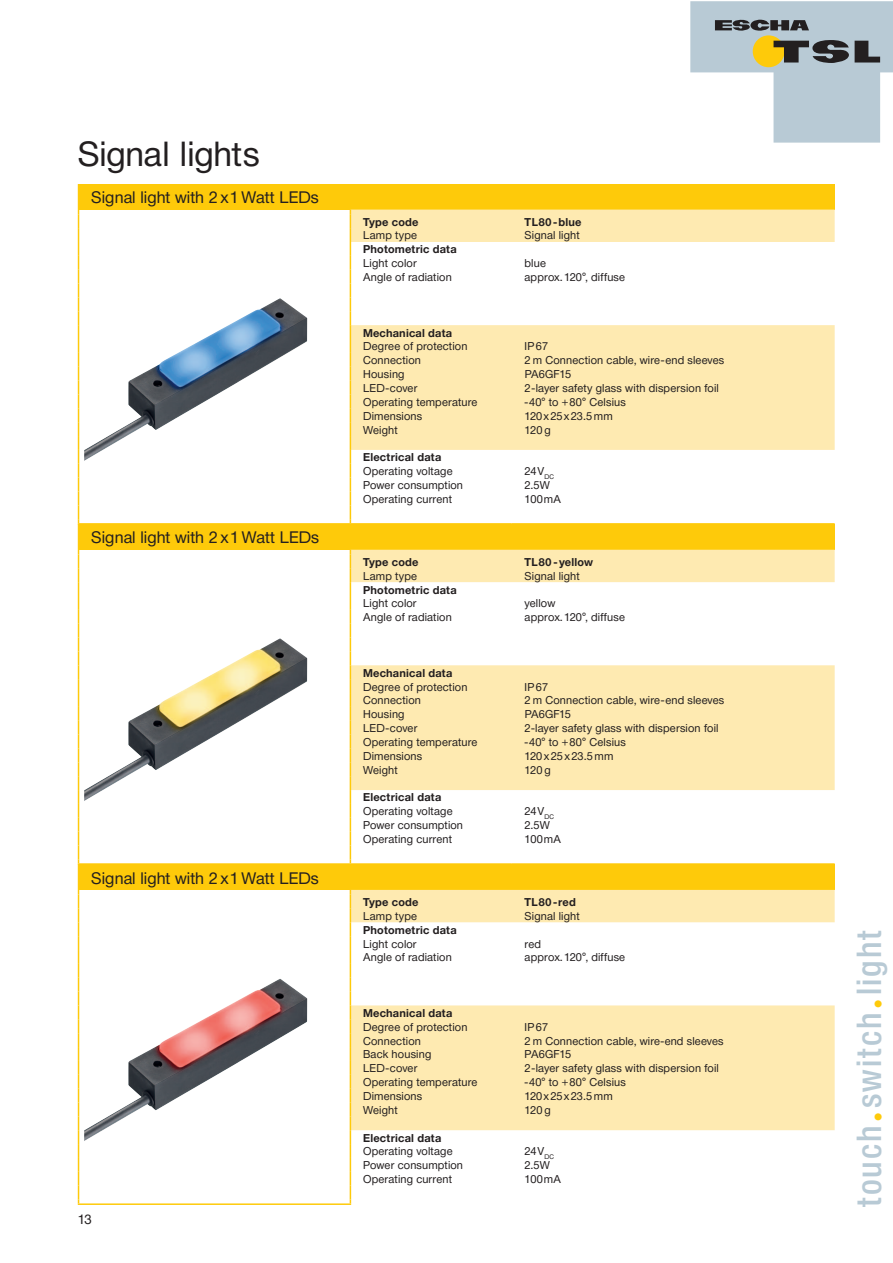
<style>
.page{position:relative;width:893px;height:1263px;background:#fff}
.page>*{position:absolute;margin:0;border:0;box-sizing:border-box;transform-origin:0 0}
.t1{font:500 34.5px "Neue Helvetica Condensed BQ";letter-spacing:.055em;color:#b8cad5}
.t2{font:34.5px "Neue Helvetica BQ";letter-spacing:-.005em;color:#231f20}
.t3{font:16.5px "Neue Helvetica BQ";color:#231f20}
.t4{font:13.5px "Neue Helvetica BQ";color:#231f20}
.t5{font:11.25px "Neue Helvetica BQ";letter-spacing:.015em;color:#231f20}
.t6{font:700 11.25px "Neue Helvetica BQ";letter-spacing:.015em;color:#231f20}
.t7{font:11.25px "Neue Helvetica BQ";letter-spacing:-.005em;color:#231f20}
.t8{font:11.25px "Neue Helvetica BQ";letter-spacing:-.015em;color:#231f20}
.s1{font-family:"Futura";font-weight:700;font-size:30px;color:#feca0a}
</style>
<div class="page">
<svg style="left:690px;top:1px;width:203px;height:142px"></svg>
<div style="left:79px;top:184px;width:756px;height:26px;background:#feca0a"></div>
<svg style="left:351px;top:210px;width:484px;height:240px;fill:#feeab1"></svg>
<svg style="left:350px;top:210px;width:1px;height:313px"></svg>
<hr style="left:78px;top:523px;width:434px;height:2px;background:#feca0a">
<hr style="left:512px;top:523px;width:323px;height:2px;background:#feca0a">
<div style="left:79px;top:524px;width:756px;height:26px;background:#feca0a"></div>
<svg style="left:351px;top:550px;width:484px;height:240px;fill:#feeab1"></svg>
<svg style="left:350px;top:550px;width:1px;height:313px"></svg>
<hr style="left:78px;top:863px;width:434px;height:2px;background:#feca0a">
<hr style="left:512px;top:863px;width:323px;height:2px;background:#feca0a">
<div style="left:79px;top:864px;width:756px;height:26px;background:#feca0a"></div>
<svg style="left:351px;top:890px;width:484px;height:240px;fill:#feeab1"></svg>
<svg style="left:78px;top:184px;width:1px;height:1019px"></svg>
<hr style="left:78px;top:1203px;width:273px;height:2px;background:#feca0a">
<svg style="left:350px;top:890px;width:1px;height:313px"></svg>
<img style="left:84px;top:298px;width:223px;height:163px">
<img style="left:84px;top:639px;width:223px;height:162px">
<img style="left:84px;top:979px;width:223px;height:162px">
<h1 class="t2" style="left:78px;top:142px;width:184px">Signal lights</h1>
<h2 class="t3" style="left:91px;top:192px;width:229px">Signal light with 2 x 1 Watt LEDs</h2>
<h2 class="t3" style="left:91px;top:532px;width:229px">Signal light with 2 x 1 Watt LEDs</h2>
<h2 class="t3" style="left:91px;top:872px;width:229px">Signal light with 2 x 1 Watt LEDs</h2>
<p class="t4" style="left:78px;top:1214px;width:16px">13</p>
<p class="t6" style="left:363px;top:218px;width:57px">Type code</p>
<p class="t6" style="left:524px;top:218px;width:59px">TL80-blue</p>
<p class="t5" style="left:363px;top:232px;width:55px">Lamp type</p>
<p class="t5" style="left:524px;top:232px;width:57px">Signal light</p>
<p class="t6" style="left:363px;top:246px;width:95px">Photometric data</p>
<p class="t5" style="left:363px;top:260px;width:55px">Light color</p>
<p class="t5" style="left:525px;top:260px;width:23px">blue</p>
<p class="t5" style="left:363px;top:273px;width:90px">Angle of radiation</p>
<p class="t5" style="left:524px;top:273px;width:102px">approx. 120°, diffuse</p>
<p class="t6" style="left:363px;top:329px;width:91px">Mechanical data</p>
<p class="t5" style="left:363px;top:343px;width:106px">Degree of protection</p>
<p class="t5" style="left:525px;top:343px;width:25px">IP67</p>
<p class="t5" style="left:363px;top:357px;width:59px">Connection</p>
<p class="t5" style="left:524px;top:357px;width:201px">2 m Connection cable, wire-end sleeves</p>
<p class="t5" style="left:363px;top:370px;width:43px">Housing</p>
<p class="t7" style="left:525px;top:370px;width:48px">PA6GF15</p>
<p class="t5" style="left:363px;top:384px;width:56px">LED-cover</p>
<p class="t5" style="left:524px;top:384px;width:196px">2-layer safety glass with dispersion foil</p>
<p class="t5" style="left:363px;top:398px;width:116px">Operating temperature</p>
<p class="t5" style="left:525px;top:398px;width:103px">-40° to +80° Celsius</p>
<p class="t5" style="left:363px;top:412px;width:61px">Dimensions</p>
<p class="t5" style="left:524px;top:412px;width:90px">120x25x23.5 mm</p>
<p class="t5" style="left:363px;top:426px;width:36px">Weight</p>
<p class="t5" style="left:524px;top:426px;width:28px">120 g</p>
<p class="t6" style="left:363px;top:454px;width:80px">Electrical data</p>
<p class="t5" style="left:363px;top:467px;width:91px">Operating voltage</p>
<p class="t5" style="left:524px;top:467px;width:31px">24V<sub>DC</sub></p>
<p class="t5" style="left:363px;top:481px;width:101px">Power consumption</p>
<p class="t5" style="left:524px;top:481px;width:27px">2.5W</p>
<p class="t5" style="left:363px;top:495px;width:90px">Operating current</p>
<p class="t5" style="left:525px;top:495px;width:38px">100mA</p>
<p class="t6" style="left:363px;top:558px;width:57px">Type code</p>
<p class="t6" style="left:524px;top:558px;width:70px">TL80 -yellow</p>
<p class="t5" style="left:363px;top:572px;width:55px">Lamp type</p>
<p class="t5" style="left:524px;top:572px;width:57px">Signal light</p>
<p class="t6" style="left:363px;top:586px;width:95px">Photometric data</p>
<p class="t5" style="left:363px;top:600px;width:55px">Light color</p>
<p class="t5" style="left:524px;top:600px;width:32px">yellow</p>
<p class="t5" style="left:363px;top:614px;width:90px">Angle of radiation</p>
<p class="t5" style="left:525px;top:614px;width:102px">approx. 120°, diffuse</p>
<p class="t6" style="left:363px;top:669px;width:91px">Mechanical data</p>
<p class="t5" style="left:363px;top:683px;width:106px">Degree of protection</p>
<p class="t5" style="left:525px;top:683px;width:25px">IP67</p>
<p class="t5" style="left:363px;top:697px;width:59px">Connection</p>
<p class="t5" style="left:524px;top:697px;width:201px">2 m Connection cable, wire-end sleeves</p>
<p class="t5" style="left:363px;top:711px;width:43px">Housing</p>
<p class="t8" style="left:525px;top:711px;width:48px">PA6GF15</p>
<p class="t5" style="left:363px;top:724px;width:56px">LED-cover</p>
<p class="t5" style="left:524px;top:724px;width:195px">2-layer safety glass with dispersion foil</p>
<p class="t5" style="left:363px;top:738px;width:116px">Operating temperature</p>
<p class="t5" style="left:525px;top:738px;width:103px">-40° to +80° Celsius</p>
<p class="t5" style="left:363px;top:752px;width:61px">Dimensions</p>
<p class="t5" style="left:524px;top:752px;width:91px">120x25x23.5 mm</p>
<p class="t5" style="left:363px;top:766px;width:36px">Weight</p>
<p class="t5" style="left:524px;top:766px;width:28px">120 g</p>
<p class="t6" style="left:363px;top:794px;width:80px">Electrical data</p>
<p class="t5" style="left:363px;top:808px;width:91px">Operating voltage</p>
<p class="t5" style="left:524px;top:808px;width:31px">24V<sub>DC</sub></p>
<p class="t5" style="left:363px;top:821px;width:101px">Power consumption</p>
<p class="t5" style="left:524px;top:821px;width:27px">2.5W</p>
<p class="t5" style="left:363px;top:835px;width:90px">Operating current</p>
<p class="t5" style="left:525px;top:835px;width:38px">100mA</p>
<p class="t6" style="left:363px;top:898px;width:57px">Type code</p>
<p class="t6" style="left:525px;top:898px;width:53px">TL80-red</p>
<p class="t5" style="left:363px;top:912px;width:55px">Lamp type</p>
<p class="t5" style="left:524px;top:912px;width:57px">Signal light</p>
<p class="t6" style="left:363px;top:926px;width:95px">Photometric data</p>
<p class="t5" style="left:363px;top:940px;width:55px">Light color</p>
<p class="t5" style="left:524px;top:940px;width:18px">red</p>
<p class="t5" style="left:363px;top:954px;width:90px">Angle of radiation</p>
<p class="t5" style="left:525px;top:954px;width:102px">approx. 120°, diffuse</p>
<p class="t6" style="left:363px;top:1009px;width:91px">Mechanical data</p>
<p class="t5" style="left:363px;top:1023px;width:106px">Degree of protection</p>
<p class="t5" style="left:525px;top:1023px;width:25px">IP67</p>
<p class="t5" style="left:363px;top:1037px;width:59px">Connection</p>
<p class="t5" style="left:524px;top:1037px;width:200px">2 m Connection cable, wire-end sleeves</p>
<p class="t5" style="left:363px;top:1051px;width:70px">Back housing</p>
<p class="t7" style="left:525px;top:1051px;width:48px">PA6GF15</p>
<p class="t5" style="left:363px;top:1065px;width:56px">LED-cover</p>
<p class="t5" style="left:524px;top:1065px;width:196px">2-layer safety glass with dispersion foil</p>
<p class="t5" style="left:363px;top:1078px;width:116px">Operating temperature</p>
<p class="t5" style="left:525px;top:1078px;width:103px">-40° to +80° Celsius</p>
<p class="t5" style="left:363px;top:1092px;width:61px">Dimensions</p>
<p class="t5" style="left:524px;top:1092px;width:90px">120x25x23.5 mm</p>
<p class="t5" style="left:363px;top:1106px;width:36px">Weight</p>
<p class="t5" style="left:524px;top:1106px;width:28px">120 g</p>
<p class="t6" style="left:363px;top:1134px;width:80px">Electrical data</p>
<p class="t5" style="left:363px;top:1148px;width:91px">Operating voltage</p>
<p class="t5" style="left:524px;top:1148px;width:31px">24V<sub>DC</sub></p>
<p class="t5" style="left:363px;top:1162px;width:101px">Power consumption</p>
<p class="t5" style="left:524px;top:1162px;width:27px">2.5W</p>
<p class="t5" style="left:363px;top:1175px;width:90px">Operating current</p>
<p class="t5" style="left:524px;top:1175px;width:38px">100mA</p>
<h1 class="t1" style="left:849px;top:1207px;width:279px;rotate:-90deg">touch<span class="s1">.</span>switch<span class="s1">.</span>light</h1>
</div>
